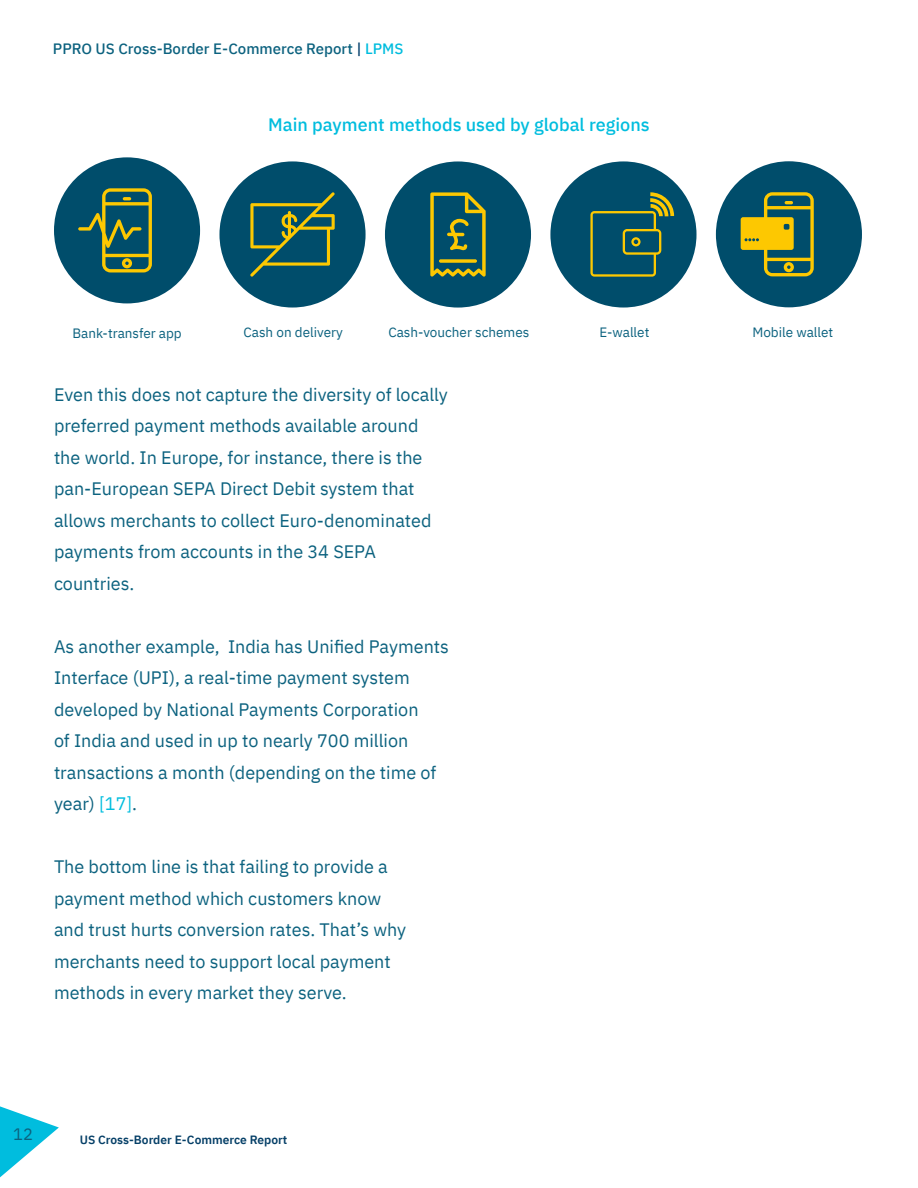
<style>
.page{position:relative;width:918px;height:1188px;background:#fff}
.page>*{position:absolute;margin:0;border:0;box-sizing:border-box;transform-origin:0 0}
.t1{font:18px/31.5px "IBM Plex Sans";color:#0c627f}
.t2{font:500 18px "IBM Plex Sans";color:#00bdde}
.t3{font:16.5px "IBM Plex Sans";color:#0c627f}
.t4{font:500 15px "IBM Plex Sans";color:#0c627f}
.t5{font:13.5px "IBM Plex Sans";color:#0c627f}
.t6{font:600 12px "IBM Plex Sans";color:#053f67}
.s1{color:#003d69}
.s2{color:#00bdde}
</style>
<div class="page">
<svg style="left:0;top:1106px;width:59px;height:72px"></svg>
<div style="left:54px;top:157px;width:146px;height:146px;background:#004d6b;border-radius:50%"></div>
<svg style="left:78px;top:188px;width:74px;height:84px"></svg>
<div style="left:219px;top:161px;width:147px;height:147px;background:#004d6b;border-radius:50%"></div>
<svg style="left:250px;top:192px;width:85px;height:85px"></svg>
<div style="left:385px;top:161px;width:146px;height:147px;background:#004d6b;border-radius:50%"></div>
<svg style="left:430px;top:192px;width:56px;height:85px"></svg>
<div style="left:550px;top:161px;width:147px;height:147px;background:#004d6b;border-radius:50%"></div>
<svg style="left:590px;top:192px;width:84px;height:85px"></svg>
<div style="left:716px;top:161px;width:146px;height:146px;background:#004d6b;border-radius:50%"></div>
<svg style="left:741px;top:192px;width:73px;height:84px"></svg>
<p class="t4" style="left:53px;top:37px;width:352px">PPRO US Cross-Border E-Commerce Report <span class="s1">|</span> <span class="s2">LPMS</span></p>
<p class="t2" style="left:268px;top:110px;width:383px">Main payment methods used by global regions</p>
<p class="t5" style="left:72px;top:323px;width:111px">Bank-transfer app</p>
<p class="t5" style="left:243px;top:322px;width:101px">Cash on delivery</p>
<p class="t5" style="left:388px;top:322px;width:143px">Cash-voucher schemes</p>
<p class="t5" style="left:599px;top:322px;width:52px">E-wallet</p>
<p class="t5" style="left:752px;top:322px;width:82px">Mobile wallet</p>
<p class="t1" style="left:54px;top:377px;width:395px">Even this does not capture the diversity of locally preferred payment methods available around the world. In Europe, for instance, there is the pan-European SEPA Direct Debit system that allows merchants to collect Euro-denominated payments from accounts in the 34 SEPA countries.</p>
<p class="t1" style="left:54px;top:629px;width:397px">As another example, India has Unified Payments Interface (UPI), a real-time payment system developed by National Payments Corporation<br>of India and used in up to nearly 700 million transactions a month (depending on the time of year) <span class="s2">[17]</span>.</p>
<p class="t1" style="left:54px;top:849px;width:354px">The bottom line is that failing to provide a payment method which customers know and trust hurts conversion rates. That’s why merchants need to support local payment methods in every market they serve.</p>
<p class="t3" style="left:13px;top:1122px;width:21px">12</p>
<p class="t6" style="left:80px;top:1130px;width:209px">US Cross-Border E-Commerce Report</p>
</div>
